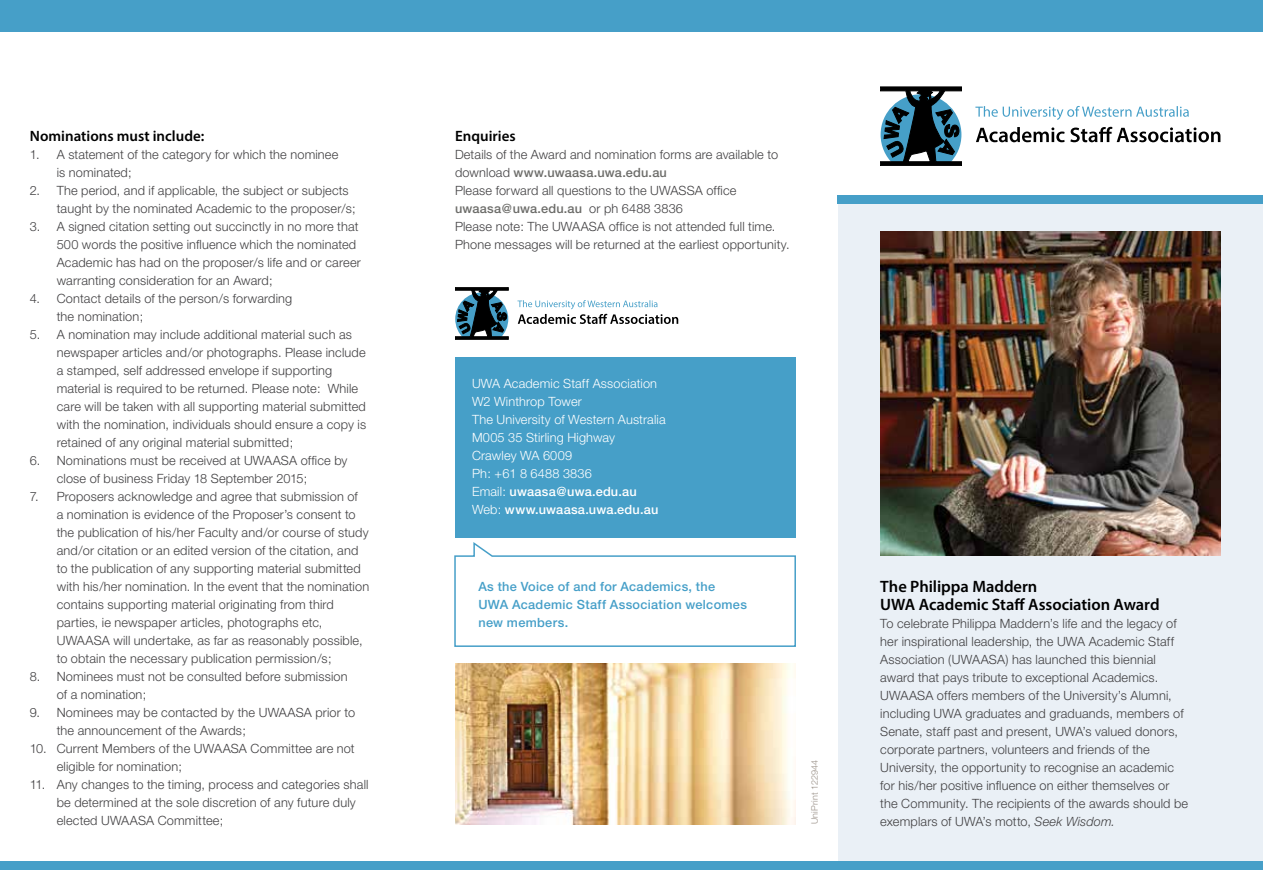
<style>
.page{position:relative;width:1263px;height:893px;background:#fff}
.page>*{position:absolute;margin:0;border:0;box-sizing:border-box;transform-origin:0 0}
.t1{font:600 16.5px/18px "Myriad Pro";letter-spacing:-.005em;color:#000}
.t2{font:600 15px "Myriad Pro";color:#000}
.t3{font:300 12.75px/18px "Helvetica Neue";letter-spacing:.01em;color:#414042}
.t4{font:300 12.75px/18px "Helvetica Neue";letter-spacing:.01em;color:#fff}
.t5{font:500 12.75px/18px "Helvetica Neue";letter-spacing:.025em;color:#469fc8}
.t6{font:300 9px "Helvetica Neue";letter-spacing:.02em;color:#999087}
.s1{font-weight:500;color:#6c6c69}
.s2{font-weight:500}
.s3{font-style:italic}
</style>
<div class="page">
<div style="left:839px;top:201px;width:424px;height:665px;background:#eaf0f6"></div>
<svg style="left:454px;top:542px;width:342px;height:105px"></svg>
<svg style="left:880px;top:87px;width:81px;height:79px"></svg>
<svg style="left:976px;top:127px;width:244px;height:15px"></svg>
<svg style="left:975px;top:106px;width:214px;height:14px"></svg>
<div style="left:0;top:861px;width:1263px;height:9px;background:#469fc8"></div>
<div style="left:455px;top:357px;width:340px;height:180px;background:#469fc8"></div>
<svg style="left:455px;top:288px;width:53px;height:51px;background:#3f5763"></svg>
<svg style="left:517px;top:300px;width:161px;height:24px"></svg>
<div style="left:0;top:0;width:1263px;height:32px;background:#469fc8"></div>
<img style="left:455px;top:663px;width:340px;height:161px">
<img style="left:880px;top:231px;width:340px;height:324px">
<div style="left:838px;top:195px;width:425px;height:9px;background:#469fc8"></div>
<p class="t2" style="left:30px;top:127px;width:176px">Nominations must include:</p>
<p class="t3" style="left:57px;top:146px;width:283px;text-indent:-27px">1. A statement of the category for which the nominee is nominated;</p>
<p class="t3" style="left:57px;top:182px;width:300px;text-indent:-27px">2. The period, and if applicable, the subject or subjects taught by the nominated Academic to the proposer/s;</p>
<p class="t3" style="left:57px;top:218px;width:306px;text-indent:-27px">3. A signed citation setting out succinctly in no more that 500 words the positive influence which the nominated Academic has had on the proposer/s life and or career warranting consideration for an Award;</p>
<p class="t3" style="left:57px;top:290px;width:237px;text-indent:-27px">4. Contact details of the person/s forwarding the nomination;</p>
<p class="t3" style="left:57px;top:326px;width:311px;text-indent:-27px">5. A nomination may include additional material such as newspaper articles and/or photographs. Please include a stamped, self addressed envelope if supporting material is required to be returned. Please note: While care will be taken with all supporting material submitted with the nomination, individuals should ensure a copy is retained of any original material submitted;</p>
<p class="t3" style="left:57px;top:452px;width:292px;text-indent:-27px">6. Nominations must be received at UWAASA office by close of business Friday 18 September 2015;</p>
<p class="t3" style="left:57px;top:488px;width:314px;text-indent:-27px">7. Proposers acknowledge and agree that submission of<br>a nomination is evidence of the Proposer’s consent to the publication of his/her Faculty and/or course of study and/or citation or an edited version of the citation, and to the publication of any supporting material submitted with his/her nomination. In the event that the nomination contains supporting material originating from third parties, ie newspaper articles, photographs etc, UWAASA will undertake, as far as reasonably possible, to obtain the necessary publication permission/s;</p>
<p class="t3" style="left:57px;top:668px;width:292px;text-indent:-27px">8. Nominees must not be consulted before submission of a nomination;</p>
<p class="t3" style="left:57px;top:704px;width:300px;text-indent:-27px">9. Nominees may be contacted by the UWAASA prior to the announcement of the Awards;</p>
<p class="t3" style="left:57px;top:740px;width:299px;text-indent:-27px">10. Current Members of the UWAASA Committee are not eligible for nomination;</p>
<p class="t3" style="left:57px;top:776px;width:313px;text-indent:-27px">11. Any changes to the timing, process and categories shall be determined at the sole discretion of any future duly elected UWAASA Committee;</p>
<p class="t2" style="left:455px;top:127px;width:62px">Enquiries</p>
<p class="t3" style="left:455px;top:146px;width:336px">Details of the Award and nomination forms are available to download <span class="s1">www.uwaasa.uwa.edu.au<br></span>Please forward all questions to the UWASSA office <span class="s1">uwaasa@uwa.edu.au</span> or ph 6488 3836<br>Please note: The UWAASA office is not attended full time.<br>Phone messages will be returned at the earliest opportunity.</p>
<p class="t4" style="left:472px;top:374px;width:195px">UWA Academic Staff Association<br>W2 Winthrop Tower<br>The University of Western Australia<br>M005 35 Stirling Highway<br>Crawley WA 6009<br>Ph: +61 8 6488 3836<br>Email: <span class="s2">uwaasa@uwa.edu.au<br></span>Web: <span class="s2">www.uwaasa.uwa.edu.au</span></p>
<p class="t5" style="left:478px;top:577px;width:270px">As the Voice of and for Academics, the<br>UWA Academic Staff Association welcomes new members.</p>
<p class="t6" style="left:809px;top:824px;width:66px;rotate:-90deg">UniPrint 122944</p>
<p class="t1" style="left:880px;top:577px;width:281px">The Philippa Maddern<br>UWA Academic Staff Association Award</p>
<p class="t3" style="left:880px;top:614px;width:309px">To celebrate Philippa Maddern’s life and the legacy of her inspirational leadership, the UWA Academic Staff Association (UWAASA) has launched this biennial award that pays tribute to exceptional Academics.<br>UWAASA offers members of the University’s Alumni, including UWA graduates and graduands, members of Senate, staff past and present, UWA’s valued donors, corporate partners, volunteers and friends of the University, the opportunity to recognise an academic for his/her positive influence on either themselves or the Community. The recipients of the awards should be exemplars of UWA’s motto, <span class="s3">Seek Wisdom.</span></p>
</div>
